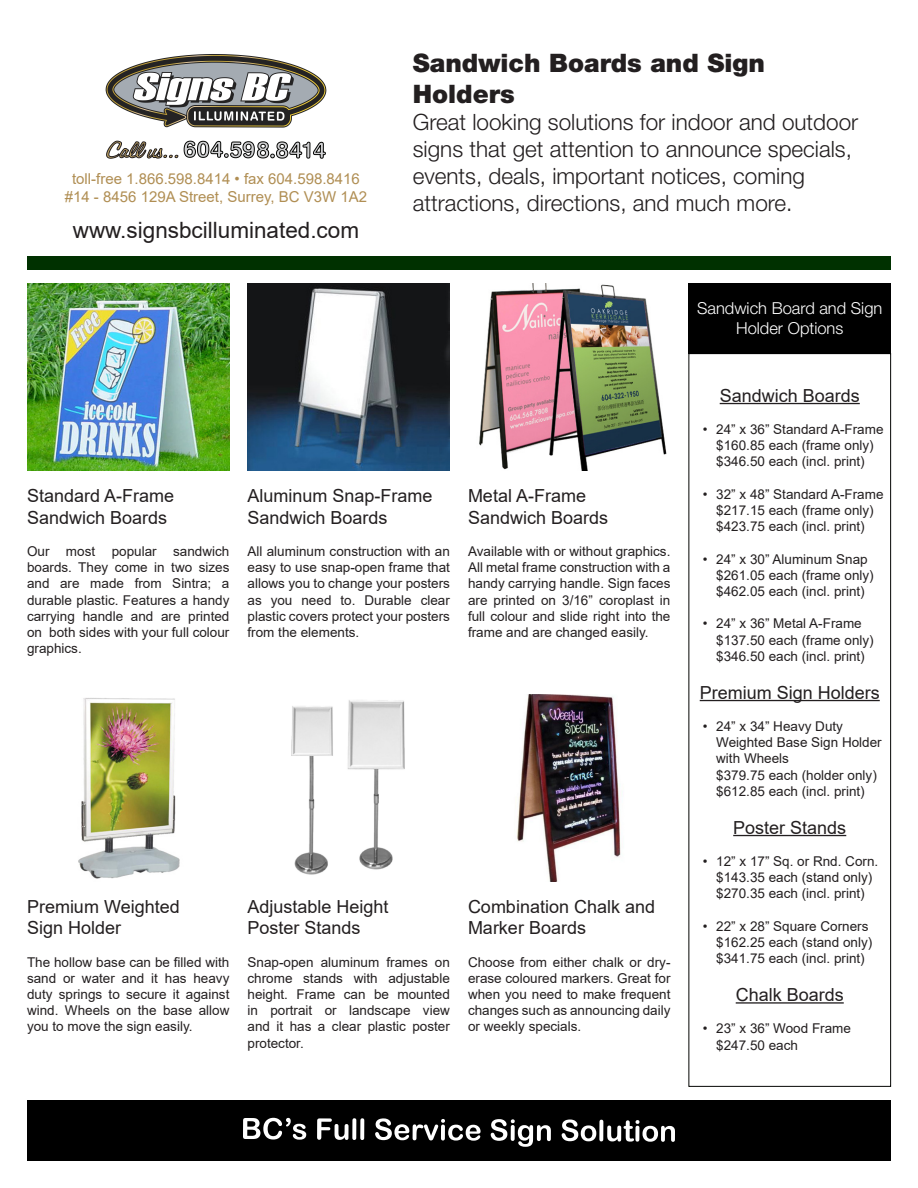
<style>
.page{position:relative;width:918px;height:1188px;background:#fff}
.page>*{position:absolute;margin:0;border:0;box-sizing:border-box;transform-origin:0 0}
.t1{font:900 25.5px/30.6px "Helvetica Neue LT Std";color:#231f20}
.t2{font:300 22.5px/27px "Helvetica Neue LT Std";color:#231f20}
.t3{font:22.5px "Arial";color:#231f20}
.t4{font:18px/21.6px "Arial";color:#231f20}
.t5{font:300 16.5px/19.8px "Helvetica Neue LT Std";color:#fff;text-align:center}
.t6{font:15px "Arial";color:#b08e53}
.t7{font:13.5px/16.2px "Arial";color:#231f20;text-align:justify}
</style>
<div class="page">
<div style="left:27px;top:1100px;width:864px;height:61px;background:#000"></div>
<div style="left:27px;top:256px;width:864px;height:14px;background:#003100"></div>
<svg style="left:243px;top:1118px;width:308px;height:29px"></svg>
<svg style="left:562px;top:1120px;width:113px;height:22px"></svg>
<svg style="left:106px;top:140px;width:219px;height:19px"></svg>
<svg style="left:106px;top:54px;width:221px;height:74px"></svg>
<hr style="left:720px;top:403px;width:140px;height:1px;background:#231f20">
<hr style="left:700px;top:700px;width:180px;height:1px;background:#231f20">
<hr style="left:733px;top:835px;width:113px;height:1px;background:#231f20">
<hr style="left:736px;top:1002px;width:108px;height:2px;background:#231f20">
<div style="left:688px;top:353px;width:203px;height:734px;border:1px solid #040503"></div>
<div style="left:688px;top:284px;width:203px;height:70px;background:#000"></div>
<img style="left:27px;top:284px;width:203px;height:187px">
<img style="left:78px;top:698px;width:102px;height:181px">
<img style="left:479px;top:284px;width:188px;height:187px">
<img style="left:517px;top:694px;width:104px;height:187px">
<img style="left:248px;top:284px;width:202px;height:187px">
<img style="left:291px;top:700px;width:114px;height:175px">
<p class="t6" style="left:72px;top:168px;width:289px">toll-free 1.866.598.8414 • fax 604.598.8416</p>
<p class="t6" style="left:65px;top:186px;width:304px">#14 - 8456 129A Street, Surrey, BC V3W 1A2</p>
<p class="t3" style="left:73px;top:214px;width:288px">www.signsbcilluminated.com</p>
<p class="t1" style="left:413px;top:48px;width:354px">Sandwich Boards and Sign<br>Holders</p>
<p class="t2" style="left:413px;top:108px;width:447px">Great looking solutions for indoor and outdoor signs that get attention to announce specials, events, deals, important notices, coming attractions, directions, and much more.</p>
<p class="t5" style="left:697px;top:298px;width:187px">Sandwich Board and Sign<br>Holder Options</p>
<p class="t4" style="left:27px;top:485px;width:149px">Standard A-Frame<br>Sandwich Boards</p>
<p class="t7" style="left:27px;top:543px;width:204px">Our most popular sandwich boards. They come in two sizes and are made from Sintra; a durable plastic. Features a handy carrying handle and are printed on both sides with your full colour graphics.</p>
<p class="t4" style="left:248px;top:485px;width:187px">Aluminum Snap-Frame<br>Sandwich Boards</p>
<p class="t7" style="left:248px;top:543px;width:204px">All aluminum construction with an easy to use snap-open frame that allows you to change your posters as you need to. Durable clear plastic covers protect your posters from the elements.</p>
<p class="t4" style="left:468px;top:485px;width:120px">Metal A-Frame</p>
<p class="t4" style="left:468px;top:506px;width:142px">Sandwich Boards</p>
<p class="t7" style="left:468px;top:543px;width:204px">Available with or without graphics.<br>All metal frame construction with a handy carrying handle. Sign faces are printed on 3/16” coroplast in full colour and slide right into the frame and are changed easily.</p>
<p class="t4" style="left:27px;top:895px;width:154px">Premium Weighted</p>
<p class="t4" style="left:27px;top:917px;width:96px">Sign Holder</p>
<p class="t7" style="left:27px;top:954px;width:204px">The hollow base can be filled with sand or water and it has heavy duty springs to secure it against wind. Wheels on the base allow you to move the sign easily.</p>
<p class="t4" style="left:248px;top:895px;width:143px">Adjustable Height</p>
<p class="t4" style="left:248px;top:917px;width:115px">Poster Stands</p>
<p class="t7" style="left:248px;top:954px;width:204px">Snap-open aluminum frames on chrome stands with adjustable height. Frame can be mounted in portrait or landscape view and it has a clear plastic poster protector.</p>
<p class="t4" style="left:468px;top:895px;width:189px">Combination Chalk and<br>Marker Boards</p>
<p class="t7" style="left:468px;top:954px;width:204px">Choose from either chalk or dry&shy;erase coloured markers. Great for when you need to make frequent changes such as announcing daily or weekly specials.</p>
<p class="t4" style="left:720px;top:384px;width:142px">Sandwich Boards</p>
<p class="t7" style="left:703px;top:421px;width:182px">• 24” x 36” Standard A-Frame</p>
<p class="t7" style="left:716px;top:437px;width:159px">$160.85 each (frame only)</p>
<p class="t7" style="left:716px;top:454px;width:150px">$346.50 each (incl. print)</p>
<p class="t7" style="left:703px;top:486px;width:182px">• 32” x 48” Standard A-Frame</p>
<p class="t7" style="left:716px;top:502px;width:159px">$217.15 each (frame only)</p>
<p class="t7" style="left:716px;top:518px;width:150px">$423.75 each (incl. print)</p>
<p class="t7" style="left:703px;top:551px;width:167px">• 24” x 30” Aluminum Snap</p>
<p class="t7" style="left:716px;top:567px;width:159px">$261.05 each (frame only)</p>
<p class="t7" style="left:716px;top:583px;width:150px">$462.05 each (incl. print)</p>
<p class="t7" style="left:703px;top:616px;width:161px">• 24” x 36” Metal A-Frame</p>
<p class="t7" style="left:716px;top:632px;width:159px">$137.50 each (frame only)</p>
<p class="t7" style="left:716px;top:648px;width:150px">$346.50 each (incl. print)</p>
<p class="t4" style="left:700px;top:681px;width:182px">Premium Sign Holders</p>
<p class="t7" style="left:716px;top:718px;width:167px;text-align:left;text-indent:-14px">• 24” x 34” Heavy Duty<br>Weighted Base Sign Holder with Wheels</p>
<p class="t7" style="left:716px;top:767px;width:162px">$379.75 each (holder only)</p>
<p class="t7" style="left:716px;top:783px;width:150px">$612.85 each (incl. print)</p>
<p class="t4" style="left:733px;top:816px;width:115px">Poster Stands</p>
<p class="t7" style="left:703px;top:853px;width:177px">• 12” x 17” Sq. or Rnd. Corn.</p>
<p class="t7" style="left:716px;top:869px;width:158px">$143.35 each (stand only)</p>
<p class="t7" style="left:716px;top:886px;width:150px">$270.35 each (incl. print)</p>
<p class="t7" style="left:703px;top:918px;width:167px">• 22” x 28” Square Corners</p>
<p class="t7" style="left:716px;top:934px;width:158px">$162.25 each (stand only)</p>
<p class="t7" style="left:716px;top:950px;width:150px">$341.75 each (incl. print)</p>
<p class="t4" style="left:736px;top:984px;width:110px">Chalk Boards</p>
<p class="t7" style="left:703px;top:1021px;width:150px">• 23” x 36” Wood Frame</p>
<p class="t7" style="left:716px;top:1037px;width:83px">$247.50 each</p>
</div>
